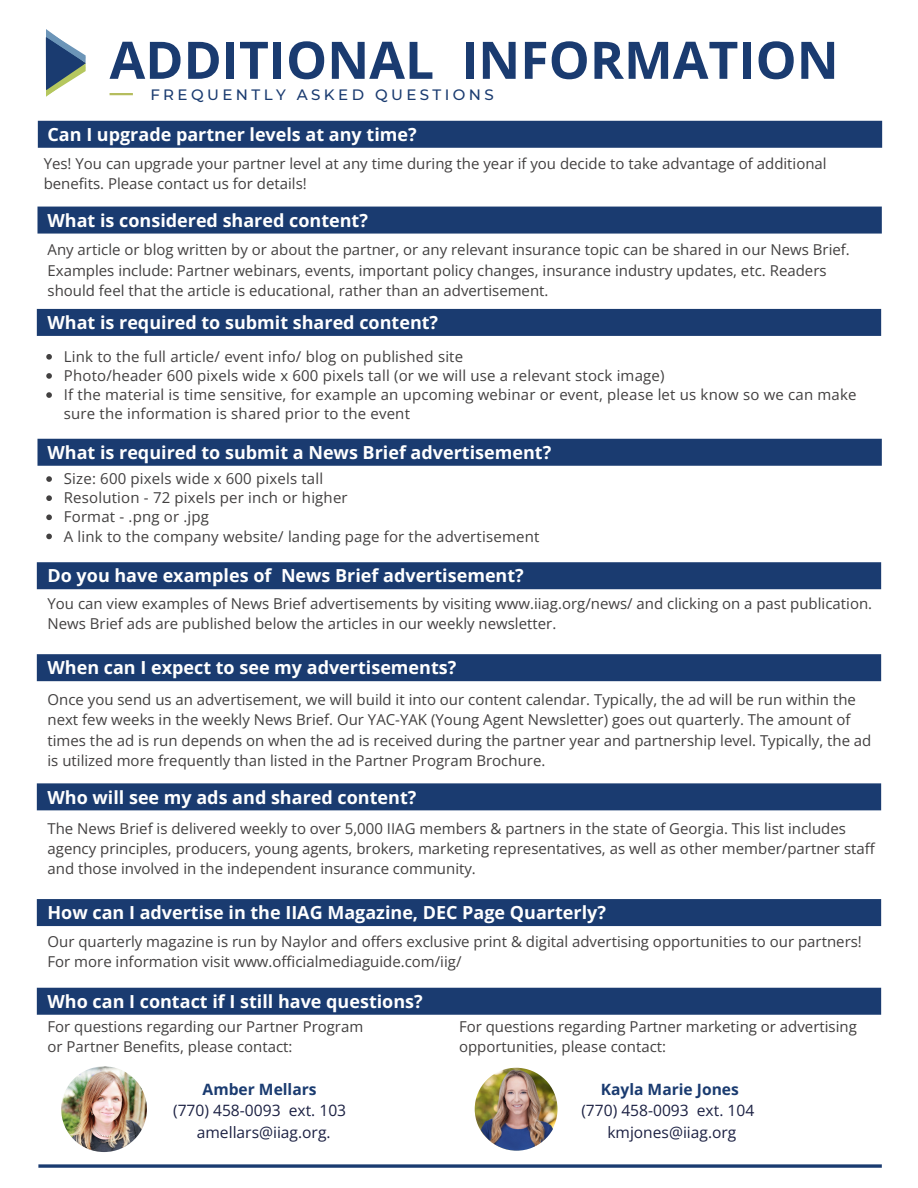
<style>
.page{position:relative;width:918px;height:1188px;background:#fff}
.page>*{position:absolute;margin:0;border:0;box-sizing:border-box;transform-origin:0 0}
.t1{font:700 51.75px "Open Sans";color:#1a3b70}
.t2{font:700 18px "Open Sans";color:#fff}
.t3{font:15.6px "Open Sans";color:#1c2143}
.t4{font:700 15.6px "Open Sans";color:#1a3b70}
.t5{font:15px/20.2px "Open Sans";color:#424040}
.t6{font:500 15px "Montserrat";letter-spacing:.23em;color:#1a3b70}
</style>
<div class="page">
<div style="left:37px;top:439px;width:845px;height:27px;background:#1a3b70"></div>
<div style="left:37px;top:562px;width:844px;height:27px;background:#1a3b70"></div>
<div style="left:37px;top:654px;width:844px;height:27px;background:#1a3b70"></div>
<div style="left:37px;top:783px;width:844px;height:27px;background:#1a3b70"></div>
<div style="left:37px;top:899px;width:844px;height:27px;background:#1a3b70"></div>
<svg style="left:38px;top:1164px;width:844px;height:4px;background:#3d5986"></svg>
<div style="left:37px;top:988px;width:844px;height:27px;background:#1a3b70"></div>
<img style="left:61px;top:1066px;width:86px;height:86px;border-radius:50%">
<div style="left:37px;top:207px;width:845px;height:27px;background:#1a3b70"></div>
<div style="left:37px;top:309px;width:844px;height:27px;background:#1a3b70"></div>
<svg style="left:46px;top:354px;width:6px;height:6px"></svg>
<svg style="left:46px;top:373px;width:6px;height:6px"></svg>
<svg style="left:46px;top:392px;width:6px;height:6px"></svg>
<svg style="left:46px;top:476px;width:6px;height:6px"></svg>
<svg style="left:46px;top:495px;width:6px;height:6px"></svg>
<svg style="left:46px;top:515px;width:6px;height:5px"></svg>
<svg style="left:46px;top:534px;width:6px;height:5px"></svg>
<div style="left:38px;top:121px;width:844px;height:27px;background:#1a3b70"></div>
<img style="left:475px;top:1068px;width:83px;height:83px;border-radius:50%">
<svg style="left:46px;top:29px;width:40px;height:68px"></svg>
<hr style="left:110px;top:93px;width:23px;height:2px;background:#b5bd5e">
<p class="t1" style="left:110px;top:24px;width:731px">ADDITIONAL INFORMATION</p>
<p class="t6" style="left:150px;top:86px;width:345px">FREQUENTLY ASKED QUESTIONS</p>
<p class="t2" style="left:48px;top:122px;width:371px">Can I upgrade partner levels at any time?</p>
<p class="t5" style="left:44px;top:153px;width:785px">Yes! You can upgrade your partner level at any time during the year if you decide to take advantage of additional benefits. Please contact us for details!</p>
<p class="t2" style="left:48px;top:208px;width:322px">What is considered shared content?</p>
<p class="t5" style="left:48px;top:239px;width:804px">Any article or blog written by or about the partner, or any relevant insurance topic can be shared in our News Brief.<br>Examples include: Partner webinars, events, important policy changes, insurance industry updates, etc. Readers should feel that the article is educational, rather than an advertisement.</p>
<p class="t2" style="left:48px;top:310px;width:392px">What is required to submit shared content?</p>
<p class="t5" style="left:64px;top:346px;width:401px">Link to the full article/ event info/ blog on published site</p>
<p class="t5" style="left:64px;top:365px;width:602px">Photo/header 600 pixels wide x 600 pixels tall (or we will use a relevant stock image)</p>
<p class="t5" style="left:64px;top:385px;width:794px;line-height:19.2px">If the material is time sensitive, for example an upcoming webinar or event, please let us know so we can make sure the information is shared prior to the event</p>
<p class="t2" style="left:48px;top:440px;width:505px">What is required to submit a News Brief advertisement?</p>
<p class="t5" style="left:64px;top:468px;width:261px">Size: 600 pixels wide x 600 pixels tall</p>
<p class="t5" style="left:64px;top:487px;width:285px">Resolution - 72 pixels per inch or higher</p>
<p class="t5" style="left:64px;top:506px;width:147px">Format - .png or .jpg</p>
<p class="t5" style="left:64px;top:526px;width:477px">A link to the company website/ landing page for the advertisement</p>
<p class="t2" style="left:48px;top:563px;width:478px">Do you have examples of News Brief advertisement?</p>
<p class="t5" style="left:48px;top:593px;width:826px">You can view examples of News Brief advertisements by visiting www.iiag.org/news/ and clicking on a past publication.<br>News Brief ads are published below the articles in our weekly newsletter.</p>
<p class="t2" style="left:48px;top:655px;width:410px">When can I expect to see my advertisements?</p>
<p class="t5" style="left:48px;top:689px;width:825px">Once you send us an advertisement, we will build it into our content calendar. Typically, the ad will be run within the next few weeks in the weekly News Brief. Our YAC-YAK (Young Agent Newsletter) goes out quarterly. The amount of times the ad is run depends on when the ad is received during the partner year and partnership level. Typically, the ad is utilized more frequently than listed in the Partner Program Brochure.</p>
<p class="t2" style="left:48px;top:784px;width:370px">Who will see my ads and shared content?</p>
<p class="t5" style="left:48px;top:818px;width:829px">The News Brief is delivered weekly to over 5,000 IIAG members &amp; partners in the state of Georgia. This list includes agency principles, producers, young agents, brokers, marketing representatives, as well as other member/partner staff and those involved in the independent insurance community.</p>
<p class="t2" style="left:48px;top:900px;width:560px">How can I advertise in the IIAG Magazine, DEC Page Quarterly?</p>
<p class="t5" style="left:48px;top:931px;width:816px">Our quarterly magazine is run by Naylor and offers exclusive print &amp; digital advertising opportunities to our partners!<br>For more information visit www.officialmediaguide.com/iig/</p>
<p class="t2" style="left:48px;top:989px;width:377px">Who can I contact if I still have questions?</p>
<p class="t5" style="left:48px;top:1016px;width:317px">For questions regarding our Partner Program</p>
<p class="t5" style="left:48px;top:1036px;width:247px">or Partner Benefits, please contact:</p>
<p class="t4" style="left:203px;top:1078px;width:116px">Amber Mellars</p>
<p class="t3" style="left:173px;top:1100px;width:175px">(770) 458-0093 ext. 103</p>
<p class="t3" style="left:197px;top:1121px;width:135px">amellars@iiag.org.</p>
<p class="t5" style="left:459px;top:1016px;width:399px">For questions regarding Partner marketing or advertising opportunities, please contact:</p>
<p class="t4" style="left:601px;top:1078px;width:140px">Kayla Marie Jones</p>
<p class="t3" style="left:581px;top:1100px;width:174px">(770) 458-0093 ext. 104</p>
<p class="t3" style="left:607px;top:1121px;width:130px">kmjones@iiag.org</p>
</div>
